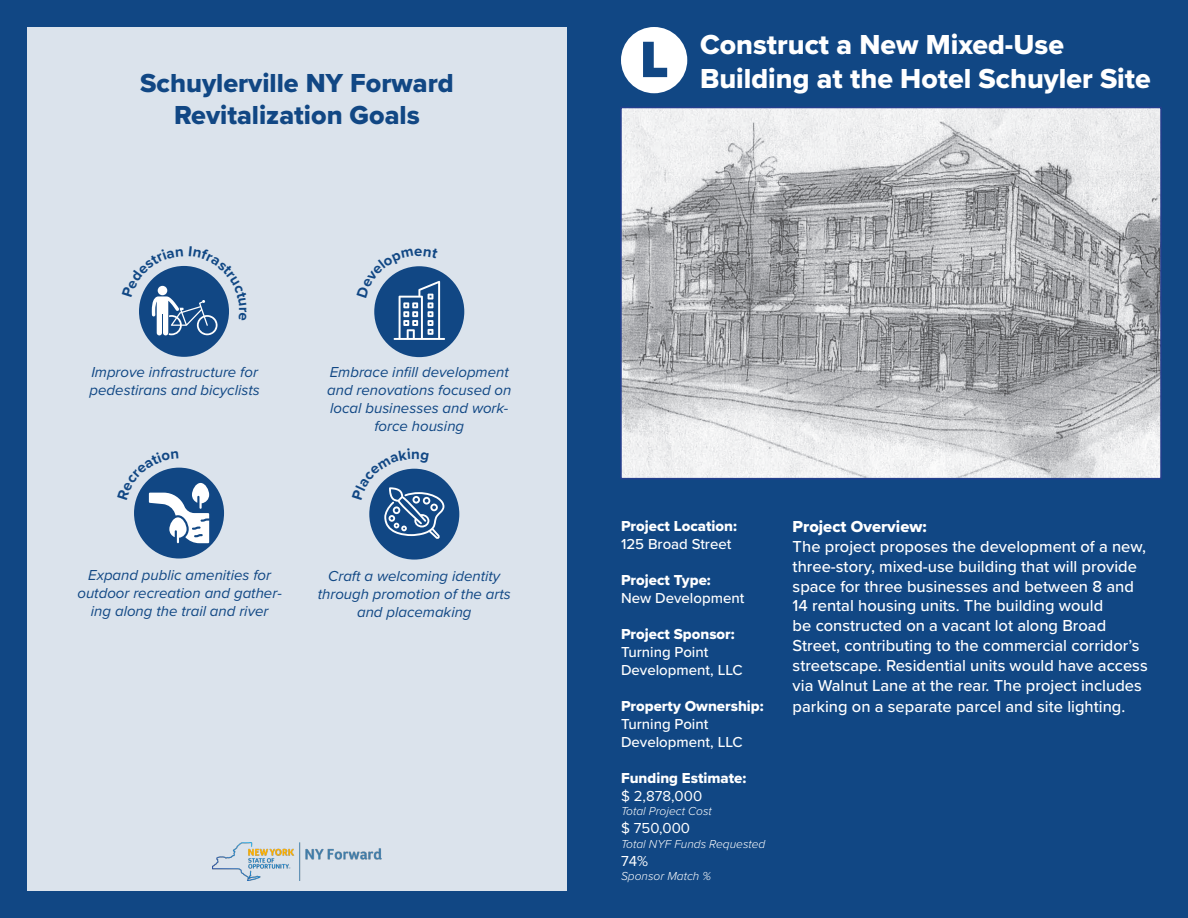
<style>
.page{position:relative;width:1188px;height:918px;background:#dbe3ec}
.page>*{position:absolute;margin:0;border:0;box-sizing:border-box;transform-origin:0 0}
.t1{font:900 52.95px "Proxima Nova";color:#114784}
.t2{font:28.5px/34.2px "Proxima Nova Extrabld";color:#fff}
.t3{font:27px/32.4px "Proxima Nova Extrabld";color:#114784;text-align:center}
.t4{font:500 16.5px/19.8px "Proxima Nova";color:#fff}
.t5{font:16.5px "Proxima Nova Extrabld";color:#fff}
.t6{font:italic 15px/18px "Proxima Nova";color:#104784;text-align:center}
.t7{font:500 15px/18px "Proxima Nova";color:#fff}
.t8{font:15px "Proxima Nova Extrabld";color:#fff}
.t9{font:15px "Proxima Nova";color:#fff}
.t10{font:700 15px "Proxima Nova";color:#114784}
.t11{font:italic 300 12px "Proxima Nova";color:#fff}
</style>
<div class="page">
<div style="left:594px;top:0;width:594px;height:918px;background:#114784"></div>
<div style="left:0;top:0;width:27px;height:918px;background:#114784"></div>
<div style="left:567px;top:0;width:27px;height:918px;background:#114784"></div>
<div style="left:27px;top:891px;width:540px;height:27px;background:#114784"></div>
<div style="left:27px;top:0;width:540px;height:27px;background:#114784"></div>
<img style="left:623px;top:110px;width:536px;height:366px">
<div style="left:620px;top:107px;width:542px;height:372px;border:2px solid #253f8e"></div>
<img style="left:212px;top:842px;width:170px;height:38px">
<div style="left:139px;top:266px;width:90px;height:91px;background:#114784;border-radius:50%"></div>
<div style="left:374px;top:266px;width:90px;height:91px;background:#114784;border-radius:50%"></div>
<div style="left:369px;top:469px;width:90px;height:91px;background:#114784;border-radius:50%"></div>
<div style="left:134px;top:468px;width:90px;height:91px;background:#114784;border-radius:50%"></div>
<div style="left:621px;top:27px;width:66px;height:66px;background:#fff;border-radius:50%"></div>
<svg style="left:369px;top:468px;width:75px;height:71px"></svg>
<svg style="left:139px;top:266px;width:90px;height:69px"></svg>
<svg style="left:374px;top:266px;width:71px;height:74px"></svg>
<svg style="left:134px;top:467px;width:75px;height:76px"></svg>
<h3 class="t3" style="left:140px;top:66px;width:315px">Schuylerville NY Forward<br>Revitalization Goals</h3>
<p class="t10" style="left:414px;top:240px;width:10px">e</p>
<p class="t6" style="left:90px;top:363px;width:172px;text-align:left">Improve infrastructure for pedestirans and bicyclists</p>
<p class="t6" style="left:327px;top:363px;width:186px">Embrace infill development and renovations focused on local businesses and work&shy;force housing</p>
<p class="t6" style="left:77px;top:565px;width:206px">Expand public amenities for outdoor recreation and gather&shy;ing along the trail and river</p>
<p class="t6" style="left:318px;top:566px;width:195px">Craft a welcoming identity through promotion of the arts and placemaking</p>
<p class="t1" style="left:640px;top:20px;width:30px">L</p>
<p class="t2" style="left:700px;top:27px;width:452px">Construct a New Mixed-Use<br>Building at the Hotel Schuyler Site</p>
<p class="t8" style="left:621px;top:515px;width:117px">Project Location:</p>
<p class="t7" style="left:621px;top:534px;width:112px">125 Broad Street</p>
<p class="t8" style="left:621px;top:569px;width:91px">Project Type:</p>
<p class="t7" style="left:621px;top:588px;width:125px">New Development</p>
<p class="t8" style="left:621px;top:623px;width:115px">Project Sponsor:</p>
<p class="t7" style="left:621px;top:642px;width:123px">Turning Point<br>Development, LLC</p>
<p class="t8" style="left:621px;top:695px;width:144px">Property Ownership:</p>
<p class="t7" style="left:621px;top:714px;width:123px">Turning Point<br>Development, LLC</p>
<p class="t8" style="left:621px;top:767px;width:127px">Funding Estimate:</p>
<p class="t9" style="left:621px;top:785px;width:83px">$ 2,878,000</p>
<p class="t11" style="left:621px;top:802px;width:92px">Total Project Cost</p>
<p class="t9" style="left:621px;top:817px;width:71px">$ 750,000</p>
<p class="t11" style="left:621px;top:835px;width:146px">Total NYF Funds Requested</p>
<p class="t9" style="left:621px;top:850px;width:29px">74%</p>
<p class="t11" style="left:621px;top:867px;width:92px">Sponsor Match %</p>
<p class="t5" style="left:793px;top:514px;width:135px">Project Overview:</p>
<p class="t4" style="left:793px;top:536px;width:357px">The project proposes the development of a new, three-story, mixed-use building that will provide space for three businesses and between 8 and 14 rental housing units. The building would<br>be constructed on a vacant lot along Broad Street, contributing to the commercial corridor’s streetscape. Residential units would have access via Walnut Lane at the rear. The project includes</p>
<p class="t4" style="left:793px;top:696px;width:334px">parking on a separate parcel and site lighting.</p>
</div>
